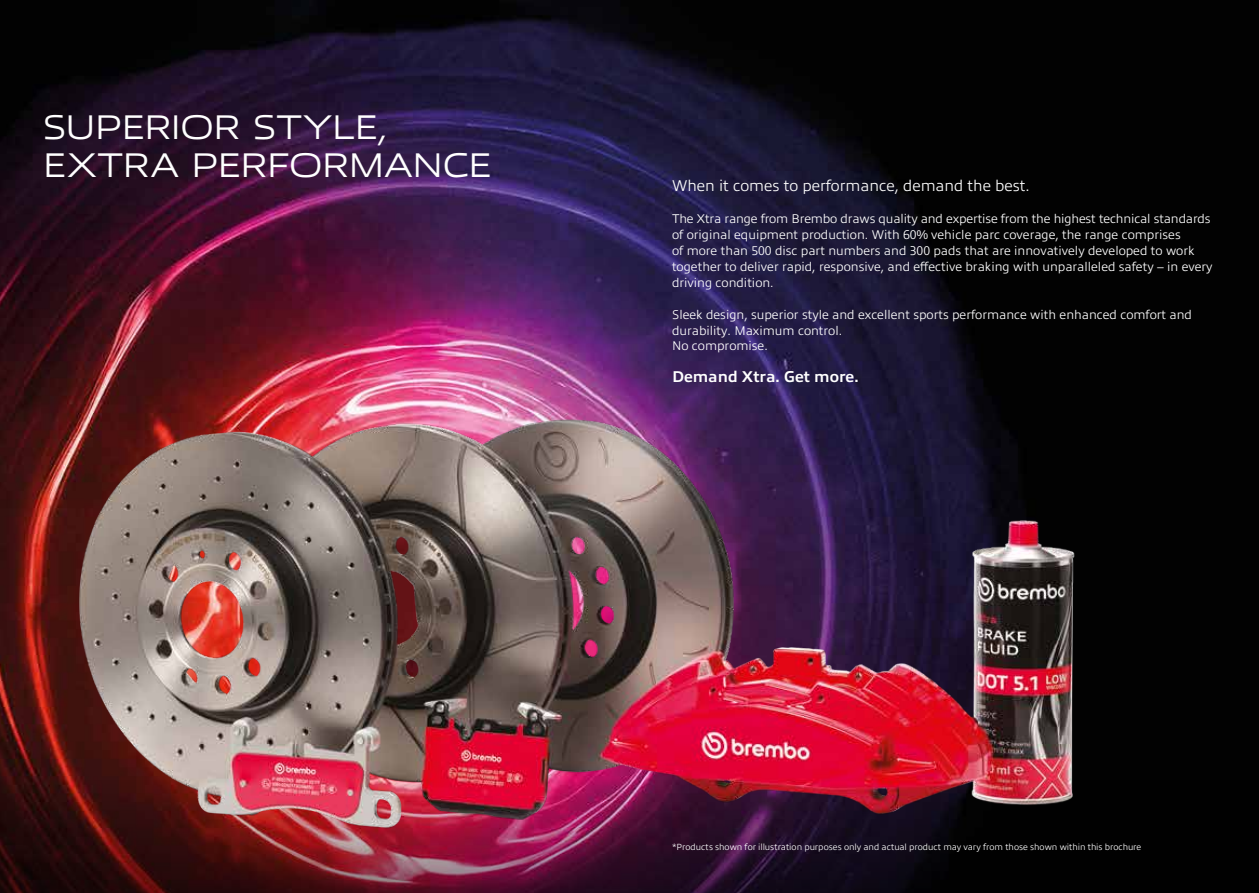
<style>
.page{position:relative;width:1259px;height:893px;background:#fff}
.page>*{position:absolute;margin:0;border:0;box-sizing:border-box;transform-origin:0 0}
.t1{font:300 34.5px/38.2px "Allumi Pro Extended";letter-spacing:-.035em;color:#fff}
.t2{font:300 15.75px "Allumi Pro";color:#fff}
.t3{font:700 15.75px "Allumi Pro";color:#fff}
.t4{font:300 12.75px/15.9px "Allumi Pro";color:#fff}
.t5{font:300 9px "Allumi Pro";color:#fff}
</style>
<div class="page">
<img style="left:0;top:0;width:1259px;height:757px">
<svg style="left:0;top:757px;width:1259px;height:136px;background:#1f0912"></svg>
<img style="left:0;top:366px;width:1149px;height:497px">
<h1 class="t1" style="left:43px;top:105px;width:451px">SUPERIOR STYLE,<br>EXTRA PERFORMANCE</h1>
<p class="t2" style="left:672px;top:174px;width:359px">When it comes to performance, demand the best.</p>
<p class="t4" style="left:672px;top:210px;width:542px">The Xtra range from Brembo draws quality and expertise from the highest technical standards of original equipment production. With 60% vehicle parc coverage, the range comprises<br>of more than 500 disc part numbers and 300 pads that are innovatively developed to work together to deliver rapid, responsive, and effective braking with unparalleled safety – in every driving condition.</p>
<p class="t4" style="left:672px;top:305px;width:521px">Sleek design, superior style and excellent sports performance with enhanced comfort and durability. Maximum control.<br>No compromise.</p>
<p class="t3" style="left:672px;top:365px;width:188px">Demand Xtra. Get more.</p>
<p class="t5" style="left:672px;top:841px;width:471px">*Products shown for illustration purposes only and actual product may vary from those shown within this brochure</p>
</div>
